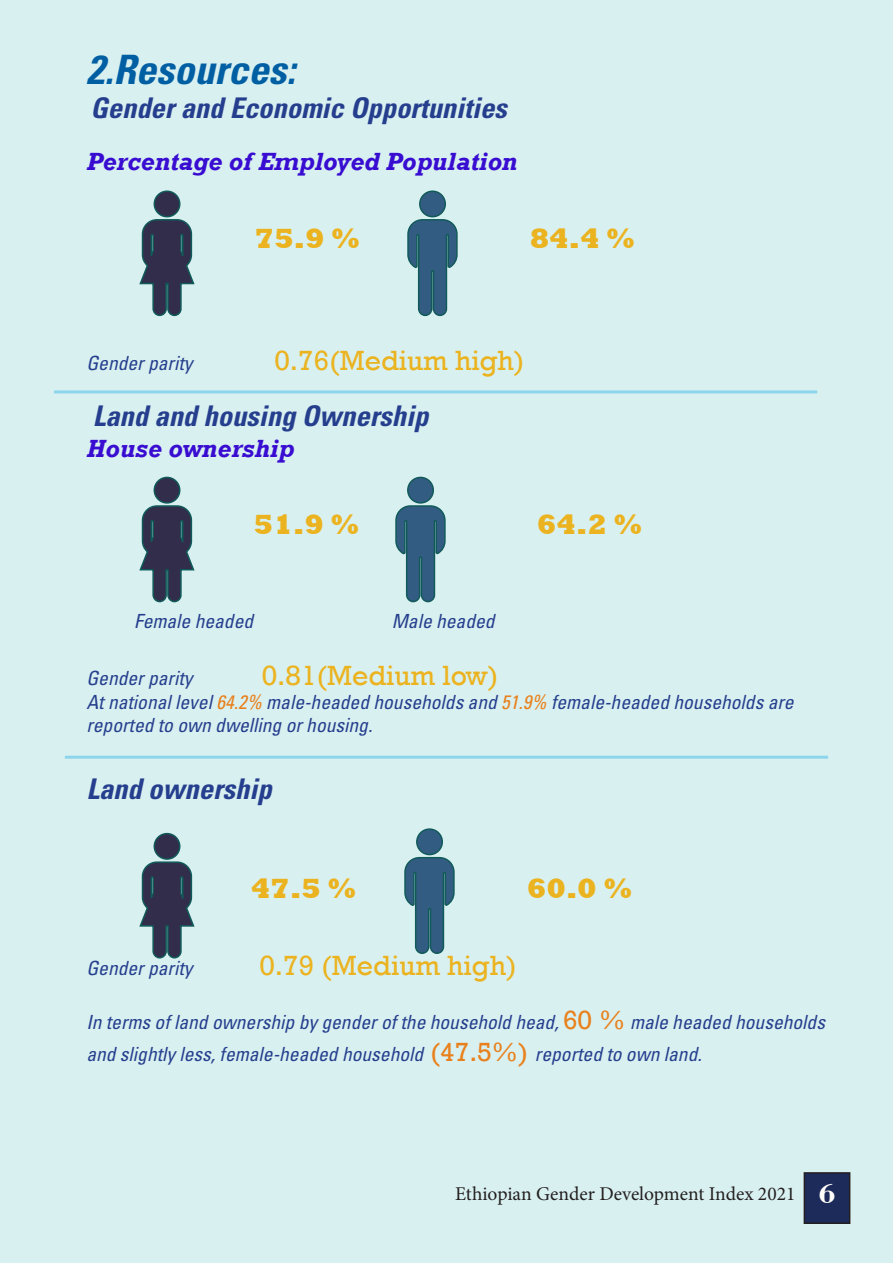
<style>
.page{position:relative;width:893px;height:1263px;background:#d9f0f0}
.page>*{position:absolute;margin:0;border:0;box-sizing:border-box;transform-origin:0 0}
.t1{font:italic 700 condensed 40.5px "Univers";color:#005fa3}
.t2{font:italic 700 condensed 28.5px "Univers";color:#253f8e}
.t3{font:28.5px "Rockwell";color:#ebb31f}
.t4{font:800 28.5px "Rockwell";color:#ebb31f}
.t5{font:700 28.5px "Bodoni BT";color:#fffefa}
.t6{font:italic 700 25.5px "Rockwell";color:#380dd1}
.t7{font:italic condensed 19.5px/23.4px "Univers";color:#253f8e}
.t8{font:19.5px "Minion Pro";color:#231f20}
.s1{color:#e8811d}
.s2{font-family:"Rockwell";font-style:normal;font-stretch:normal;font-size:27px;color:#e8811d}
</style>
<div class="page">
<div style="left:154px;top:191px;width:26px;height:26px;background:#312d4a;border-radius:50%"></div>
<div style="left:154px;top:190px;width:26px;height:27px;border:2px solid #115a5a;border-radius:50%"></div>
<svg style="left:138px;top:218px;width:57px;height:99px;background:#5e6b7c"></svg>
<div style="left:154px;top:477px;width:26px;height:26px;background:#312d4a;border-radius:50%"></div>
<div style="left:154px;top:477px;width:26px;height:27px;border:2px solid #115a5a;border-radius:50%"></div>
<svg style="left:138px;top:504px;width:57px;height:99px;background:#5e6b7c"></svg>
<div style="left:154px;top:834px;width:26px;height:25px;background:#312d4a;border-radius:50%"></div>
<div style="left:154px;top:833px;width:26px;height:27px;border:2px solid #115a5a;border-radius:50%"></div>
<svg style="left:138px;top:861px;width:57px;height:98px;background:#5d6a7b"></svg>
<hr style="left:54px;top:390px;width:763px;height:3px;background:#56c2ec">
<hr style="left:65px;top:756px;width:763px;height:3px;background:#56c2ec">
<div style="left:804px;top:1173px;width:46px;height:50px;background:#1d2b5a"></div>
<div style="left:804px;top:1172px;width:46px;height:52px;border:2px solid #231f20"></div>
<svg style="left:406px;top:218px;width:52px;height:99px;background:#5f879c"></svg>
<div style="left:420px;top:191px;width:25px;height:26px;background:#335c82;border-radius:50%"></div>
<div style="left:419px;top:190px;width:27px;height:27px;border:2px solid #115a5a;border-radius:50%"></div>
<svg style="left:394px;top:504px;width:52px;height:99px;background:#5f879c"></svg>
<div style="left:408px;top:477px;width:25px;height:26px;background:#335c82;border-radius:50%"></div>
<div style="left:407px;top:477px;width:27px;height:27px;border:2px solid #115a5a;border-radius:50%"></div>
<svg style="left:403px;top:856px;width:52px;height:99px;background:#5f879c"></svg>
<div style="left:417px;top:829px;width:25px;height:25px;background:#335c82;border-radius:50%"></div>
<div style="left:416px;top:828px;width:27px;height:27px;border:2px solid #115a5a;border-radius:50%"></div>
<p class="t1" style="left:86px;top:45px;width:211px">2.Resources:</p>
<p class="t2" style="left:90px;top:91px;width:418px">Gender and Economic Opportunities</p>
<p class="t6" style="left:86px;top:147px;width:432px">Percentage of Employed Population</p>
<p class="t4" style="left:255px;top:222px;width:106px">75.9 %</p>
<p class="t4" style="left:530px;top:222px;width:106px">84.4 %</p>
<p class="t7" style="left:86px;top:351px;width:108px">Gender parity</p>
<p class="t3" style="left:274px;top:344px;width:252px">0.76(Medium high)</p>
<p class="t2" style="left:93px;top:398px;width:337px">Land and housing Ownership</p>
<p class="t6" style="left:86px;top:433px;width:209px">House ownership</p>
<p class="t4" style="left:254px;top:508px;width:106px">51.9 %</p>
<p class="t4" style="left:537px;top:508px;width:106px">64.2 %</p>
<p class="t7" style="left:134px;top:609px;width:121px">Female headed</p>
<p class="t7" style="left:392px;top:609px;width:104px">Male headed</p>
<p class="t7" style="left:86px;top:666px;width:108px">Gender parity</p>
<p class="t3" style="left:262px;top:659px;width:238px">0.81(Medium low)</p>
<p class="t7" style="left:86px;top:690px;width:709px">At national level <span class="s1">64.2%</span> male-headed households and <span class="s1">51.9%</span> female-headed households are reported to own dwelling or housing.</p>
<p class="t2" style="left:86px;top:771px;width:187px">Land ownership</p>
<p class="t4" style="left:251px;top:872px;width:106px">47.5 %</p>
<p class="t4" style="left:527px;top:872px;width:106px">60.0 %</p>
<p class="t7" style="left:86px;top:956px;width:108px">Gender parity</p>
<p class="t3" style="left:259px;top:949px;width:259px">0.79 (Medium high)</p>
<p class="t7" style="left:86px;top:1006px;width:740px;line-height:32.4px">In terms of land ownership by gender of the household head, <span class="s2">60 %</span> male headed households and slightly less, female-headed household <span class="s2">(47.5%)</span> reported to own land.</p>
<p class="t8" style="left:455px;top:1181px;width:342px">Ethiopian Gender Development Index 2021</p>
<p class="t5" style="left:818px;top:1176px;width:19px">6</p>
</div>
